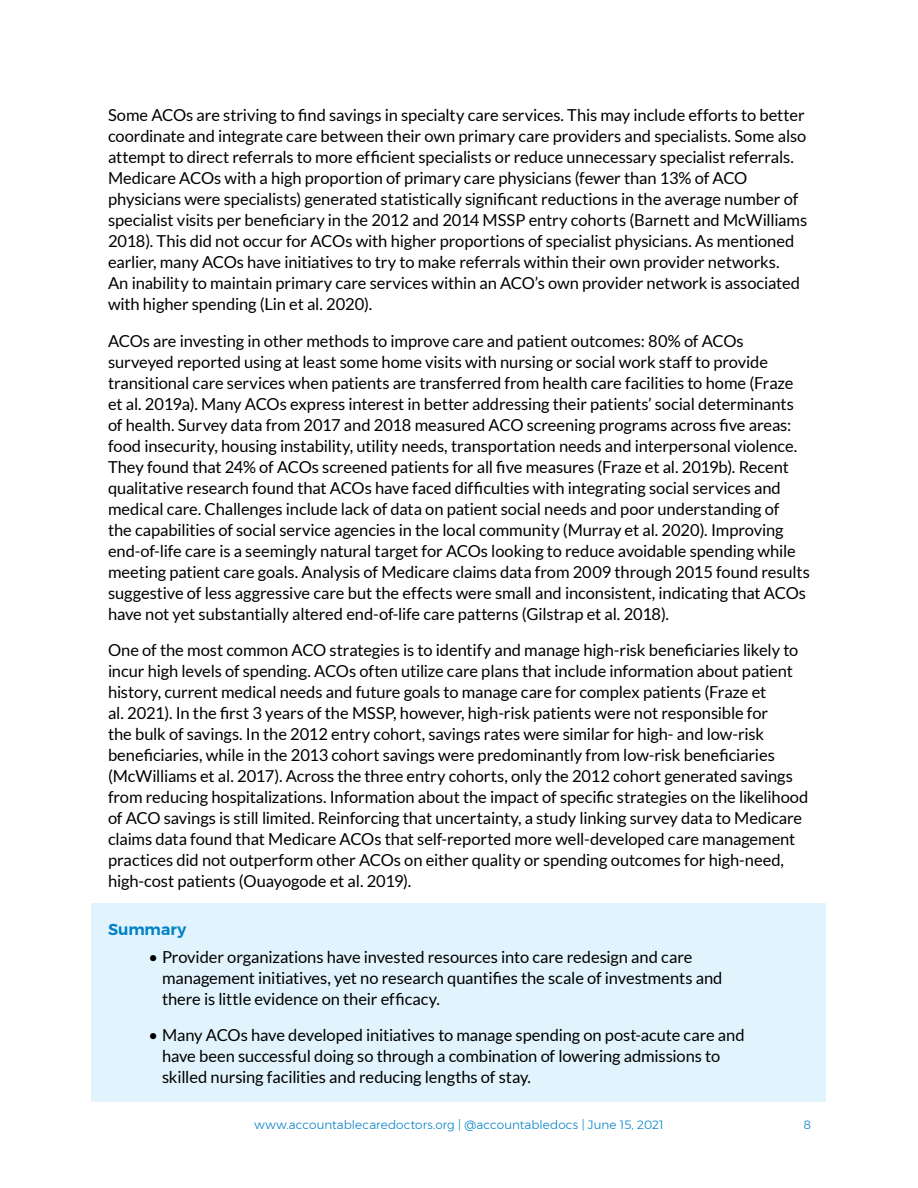
<style>
.page{position:relative;width:918px;height:1188px;background:#fff}
.page>*{position:absolute;margin:0;border:0;box-sizing:border-box;transform-origin:0 0}
.lato_11_14{font:16.5px/21px "Lato";letter-spacing:-.01em;color:#000}
.Headings_upper_lower{font:600 15.75px "Montserrat";color:#0081c6}
.t1{font:300 12px "Montserrat";letter-spacing:.005em;color:#0081c6}
</style>
<div class="page">
<div style="left:92px;top:903px;width:734px;height:52px;background:#e1f4fd"></div>
<div style="left:92px;top:933px;width:734px;height:91px;background:#e1f4fd"></div>
<div style="left:92px;top:1012px;width:734px;height:90px;background:#e1f4fd"></div>
<p class="lato_11_14" style="left:108px;top:105px;width:701px">Some ACOs are striving to find savings in specialty care services. This may include efforts to better coordinate and integrate care between their own primary care providers and specialists. Some also attempt to direct referrals to more efficient specialists or reduce unnecessary specialist referrals.<br>Medicare ACOs with a high proportion of primary care physicians (fewer than 13% of ACO physicians were specialists) generated statistically significant reductions in the average number of specialist visits per beneficiary in the 2012 and 2014 MSSP entry cohorts (Barnett and McWilliams 2018). This did not occur for ACOs with higher proportions of specialist physicians. As mentioned earlier, many ACOs have initiatives to try to make referrals within their own provider networks.<br>An inability to maintain primary care services within an ACO’s own provider network is associated with higher spending (Lin et al. 2020).</p>
<p class="lato_11_14" style="left:108px;top:330px;width:704px">ACOs are investing in other methods to improve care and patient outcomes: 80% of ACOs surveyed reported using at least some home visits with nursing or social work staff to provide transitional care services when patients are transferred from health care facilities to home (Fraze et al. 2019a). Many ACOs express interest in better addressing their patients’ social determinants of health. Survey data from 2017 and 2018 measured ACO screening programs across five areas: food insecurity, housing instability, utility needs, transportation needs and interpersonal violence.<br>They found that 24% of ACOs screened patients for all five measures (Fraze et al. 2019b). Recent qualitative research found that ACOs have faced difficulties with integrating social services and medical care. Challenges include lack of data on patient social needs and poor understanding of<br>the capabilities of social service agencies in the local community (Murray et al. 2020). Improving end-of-life care is a seemingly natural target for ACOs looking to reduce avoidable spending while meeting patient care goals. Analysis of Medicare claims data from 2009 through 2015 found results suggestive of less aggressive care but the effects were small and inconsistent, indicating that ACOs have not yet substantially altered end-of-life care patterns (Gilstrap et al. 2018).</p>
<p class="lato_11_14" style="left:108px;top:639px;width:702px">One of the most common ACO strategies is to identify and manage high-risk beneficiaries likely to incur high levels of spending. ACOs often utilize care plans that include information about patient history, current medical needs and future goals to manage care for complex patients (Fraze et<br>al. 2021). In the first 3 years of the MSSP, however, high-risk patients were not responsible for<br>the bulk of savings. In the 2012 entry cohort, savings rates were similar for high- and low-risk beneficiaries, while in the 2013 cohort savings were predominantly from low-risk beneficiaries (McWilliams et al. 2017). Across the three entry cohorts, only the 2012 cohort generated savings from reducing hospitalizations. Information about the impact of specific strategies on the likelihood of ACO savings is still limited. Reinforcing that uncertainty, a study linking survey data to Medicare claims data found that Medicare ACOs that self-reported more well-developed care management practices did not outperform other ACOs on either quality or spending outcomes for high-need, high-cost patients (Ouayogode et al. 2019).</p>
<h3 class="Headings_upper_lower" style="left:108px;top:917px;width:80px">Summary</h3>
<p class="lato_11_14" style="left:162px;top:946px;width:562px;text-indent:-14px">• Provider organizations have invested resources into care redesign and care management initiatives, yet no research quantifies the scale of investments and there is little evidence on their efficacy.</p>
<p class="lato_11_14" style="left:162px;top:1024px;width:584px;text-indent:-14px">• Many ACOs have developed initiatives to manage spending on post-acute care and have been successful doing so through a combination of lowering admissions to skilled nursing facilities and reducing lengths of stay.</p>
<p class="t1" style="left:254px;top:1116px;width:411px">www.accountablecaredoctors.org | @accountabledocs | June 15, 2021</p>
<p class="t1" style="left:803px;top:1116px;width:9px">8</p>
</div>
